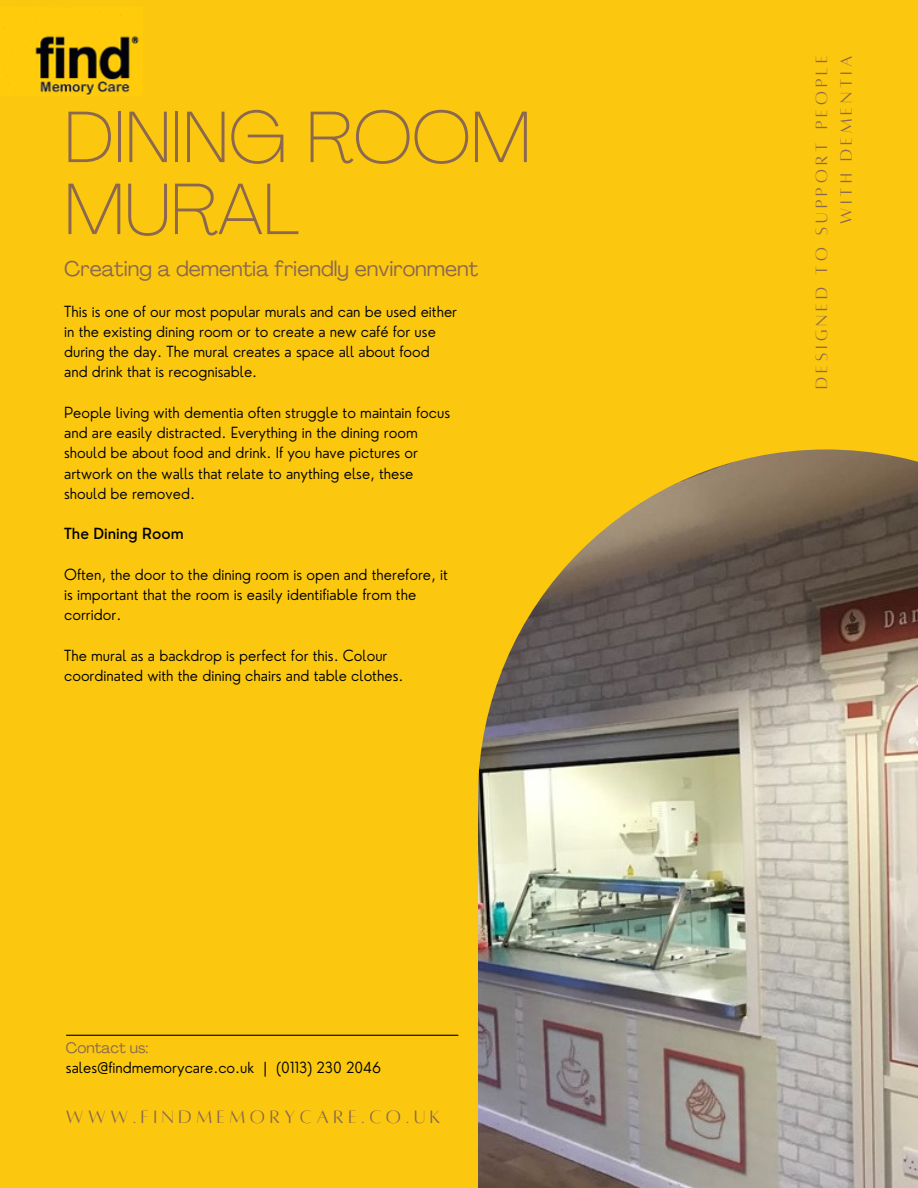
<style>
.page{position:relative;width:918px;height:1188px;background:#fbc80f}
.page>*{position:absolute;margin:0;border:0;box-sizing:border-box;transform-origin:0 0}
.t1{font:100 72px "Agrandir";color:#8b684f}
.t2{font:21px "Agrandir";color:#8b684f}
.t3{font:19.8px "Alta regular";letter-spacing:.23em;color:#8b684f}
.t4{font:18px/24.8px "Alta regular";letter-spacing:.225em;color:#8b684f;text-align:right}
.t5{font:300 15px/20.2px "Nourd";color:#000}
.t6{font:500 15px "Nourd";color:#000}
.t7{font:15px "Agrandir";color:#8b684f}
</style>
<div class="page">
<img style="left:478px;top:449px;width:440px;height:739px">
<hr style="left:66px;top:1035px;width:392px;height:1px;background:#000">
<img style="left:4px;top:28px;width:135px;height:67px">
<p class="t1" style="left:64px;top:108px;width:468px">DINING ROOM</p>
<p class="t1" style="left:64px;top:180px;width:237px">MURAL</p>
<p class="t2" style="left:64px;top:260px;width:416px">Creating a dementia friendly environment</p>
<p class="t5" style="left:64px;top:301px;width:395px">This is one of our most popular murals and can be used either in the existing dining room or to create a new café for use during the day. The mural creates a space all about food and drink that is recognisable.</p>
<p class="t5" style="left:64px;top:402px;width:387px">People living with dementia often struggle to maintain focus and are easily distracted. Everything in the dining room should be about food and drink. If you have pictures or artwork on the walls that relate to anything else, these should be removed.</p>
<p class="t6" style="left:64px;top:524px;width:121px">The Dining Room</p>
<p class="t5" style="left:64px;top:564px;width:385px">Often, the door to the dining room is open and therefore, it is important that the room is easily identifiable from the corridor.</p>
<p class="t5" style="left:64px;top:645px;width:341px">The mural as a backdrop is perfect for this. Colour coordinated with the dining chairs and table clothes.</p>
<p class="t7" style="left:66px;top:1042px;width:84px">Contact us:</p>
<p class="t5" style="left:66px;top:1057px;width:317px">sales@findmemorycare.co.uk | (0113) 230 2046</p>
<p class="t3" style="left:66px;top:1107px;width:376px">WWW.FINDMEMORYCARE.CO.UK</p>
<p class="t4" style="left:809px;top:389px;width:334px;rotate:-90deg">DESIGNED TO SUPPORT PEOPLE<br>WITH DEMENTIA</p>
</div>
